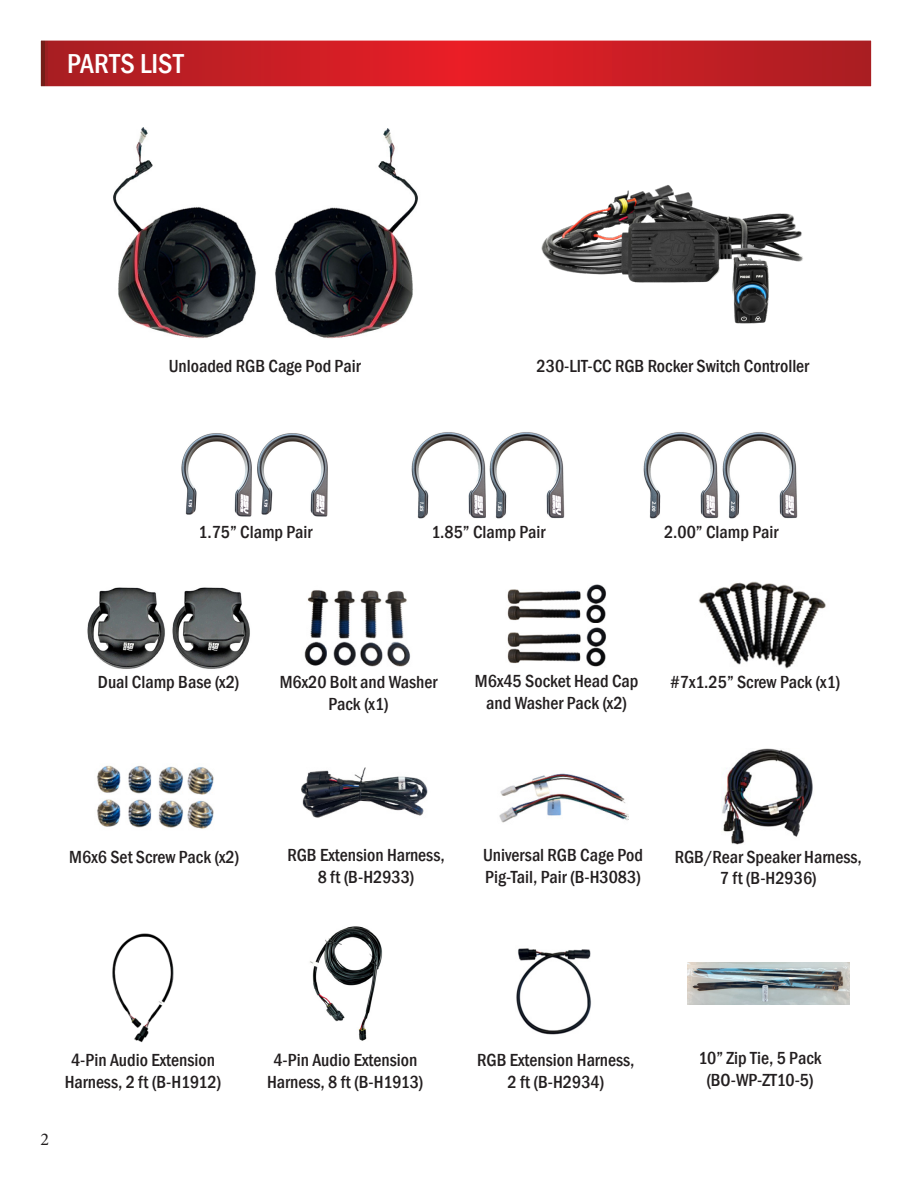
<style>
.page{position:relative;width:918px;height:1188px;background:#fff}
.page>*{position:absolute;margin:0;border:0;box-sizing:border-box;transform-origin:0 0}
.t1{font:500 condensed 28.2px "Franklin Gothic";color:#fff}
.t2{font:500 condensed 18px/21.6px "Franklin Gothic";color:#231f20;text-align:center}
.t3{font:18px "Minion Pro";color:#231f20}
</style>
<div class="page">
<svg style="left:40px;top:40px;width:832px;height:47px;background:#c8252a"></svg>
<img style="left:275px;top:128px;width:143px;height:211px">
<img style="left:113px;top:128px;width:143px;height:211px">
<img style="left:541px;top:185px;width:262px;height:139px">
<img style="left:181px;top:433px;width:71px;height:84px">
<img style="left:257px;top:433px;width:71px;height:84px">
<img style="left:411px;top:432px;width:75px;height:87px">
<img style="left:489px;top:432px;width:76px;height:87px">
<img style="left:643px;top:432px;width:76px;height:87px">
<img style="left:722px;top:432px;width:76px;height:87px">
<img style="left:87px;top:587px;width:78px;height:82px">
<img style="left:172px;top:587px;width:78px;height:82px">
<img style="left:304px;top:590px;width:107px;height:77px">
<img style="left:507px;top:584px;width:99px;height:83px">
<img style="left:699px;top:581px;width:127px;height:88px">
<img style="left:97px;top:765px;width:117px;height:30px">
<img style="left:97px;top:799px;width:117px;height:30px">
<img style="left:722px;top:748px;width:91px;height:97px">
<img style="left:302px;top:768px;width:126px;height:50px">
<img style="left:516px;top:948px;width:75px;height:87px">
<img style="left:112px;top:933px;width:62px;height:110px">
<img style="left:310px;top:926px;width:73px;height:115px">
<img style="left:499px;top:773px;width:130px;height:50px">
<img style="left:688px;top:963px;width:161px;height:42px">
<p class="t1" style="left:67px;top:45px;width:118px">PARTS LIST</p>
<p class="t2" style="left:169px;top:355px;width:193px">Unloaded RGB Cage Pod Pair</p>
<p class="t2" style="left:537px;top:355px;width:274px">230-LIT-CC RGB Rocker Switch Controller</p>
<p class="t2" style="left:199px;top:521px;width:115px">1.75” Clamp Pair</p>
<p class="t2" style="left:431px;top:521px;width:115px">1.85” Clamp Pair</p>
<p class="t2" style="left:664px;top:521px;width:116px">2.00” Clamp Pair</p>
<p class="t2" style="left:98px;top:671px;width:143px">Dual Clamp Base (x2)</p>
<p class="t2" style="left:280px;top:671px;width:159px">M6x20 Bolt and Washer<br>Pack (x1)</p>
<p class="t2" style="left:475px;top:671px;width:165px">M6x45 Socket Head Cap and Washer Pack (x2)</p>
<p class="t2" style="left:671px;top:671px;width:171px">#7x1.25” Screw Pack (x1)</p>
<p class="t2" style="left:69px;top:846px;width:171px">M6x6 Set Screw Pack (x2)</p>
<p class="t2" style="left:287px;top:844px;width:159px">RGB Extension Harness,<br>8 ft (B-H2933)</p>
<p class="t2" style="left:483px;top:844px;width:161px;text-align:left">Universal RGB Cage Pod<br>Pig-Tail, Pair (B-H3083)</p>
<p class="t2" style="left:675px;top:846px;width:189px">RGB/Rear Speaker Harness,<br>7 ft (B-H2936)</p>
<p class="t3" style="left:40px;top:1127px;width:10px">2</p>
<p class="t2" style="left:65px;top:1049px;width:158px">4-Pin Audio Extension<br>Harness, 2 ft (B-H1912)</p>
<p class="t2" style="left:267px;top:1049px;width:158px">4-Pin Audio Extension<br>Harness, 8 ft (B-H1913)</p>
<p class="t2" style="left:477px;top:1049px;width:159px">RGB Extension Harness,<br>2 ft (B-H2934)</p>
<p class="t2" style="left:699px;top:1047px;width:125px">10” Zip Tie, 5 Pack (BO-WP-ZT10-5)</p>
</div>
